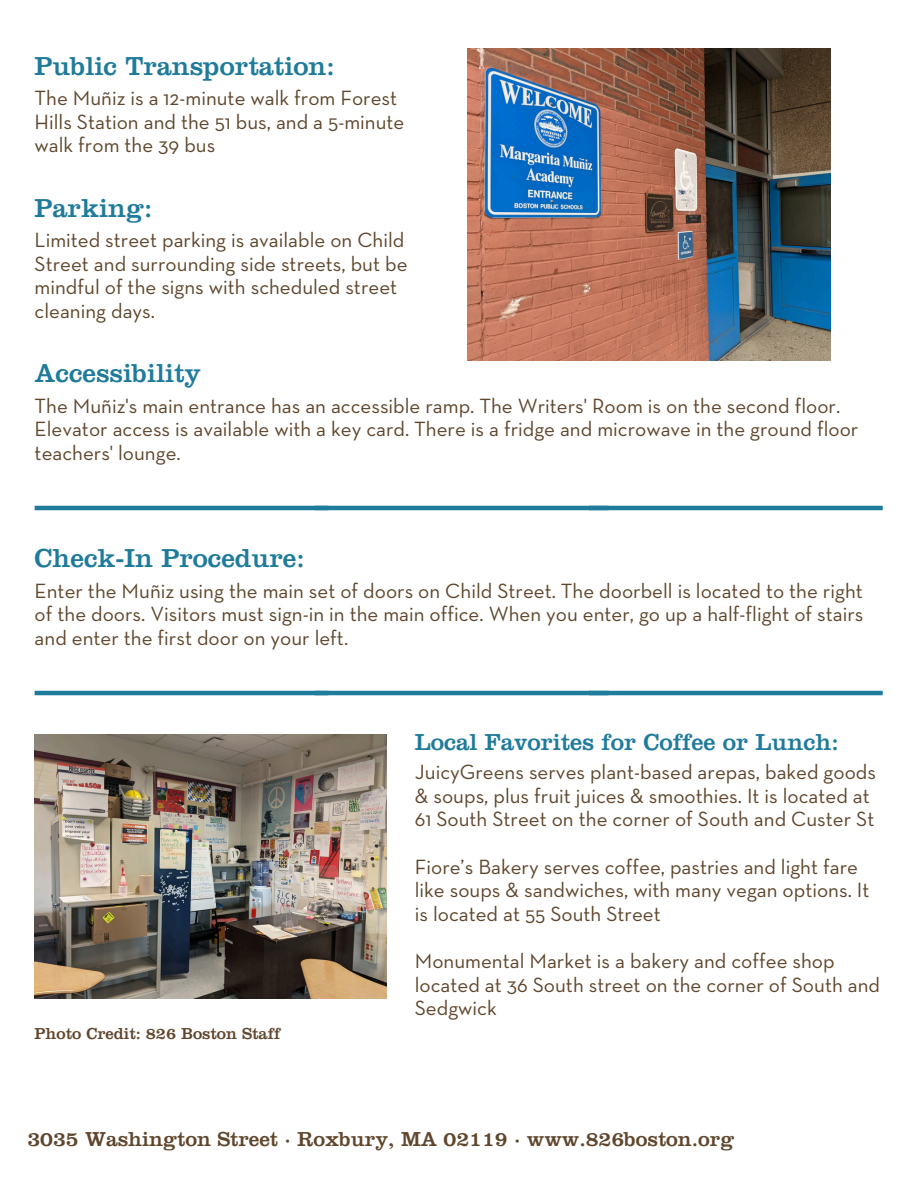
<style>
.page{position:relative;width:918px;height:1188px;background:#fff}
.page>*{position:absolute;margin:0;border:0;box-sizing:border-box;transform-origin:0 0}
.t1{font:27px "Clarendon LT Std";color:#1f7b9b}
.t2{font:24px "Clarendon LT Std";color:#1f7b9b}
.t3{font:21px/23.7px "Neutraface Text";color:#5f462c}
.t4{font:21px "Clarendon LT Std";color:#5f462c}
.t5{font:16.5px "Clarendon LT Std";color:#5f462c}
</style>
<div class="page">
<hr style="left:35px;top:506px;width:293px;height:4px;background:#1f7b9b">
<hr style="left:589px;top:506px;width:294px;height:4px;background:#1f7b9b">
<hr style="left:315px;top:506px;width:293px;height:4px;background:#1f7b9b">
<hr style="left:35px;top:691px;width:293px;height:4px;background:#1f7b9b">
<hr style="left:589px;top:691px;width:294px;height:4px;background:#1f7b9b">
<hr style="left:315px;top:691px;width:293px;height:4px;background:#1f7b9b">
<img style="left:467px;top:48px;width:364px;height:313px">
<img style="left:35px;top:735px;width:352px;height:263px">
<p class="t1" style="left:35px;top:57px;width:302px">Public Transportation:</p>
<h2 class="t3" style="left:35px;top:87px;width:371px">The Muñiz is a 12-minute walk from Forest<br>Hills Station and the 51 bus, and a 5-minute walk from the 39 bus</h2>
<h3 class="t1" style="left:35px;top:199px;width:119px">Parking:</h3>
<h3 class="t3" style="left:35px;top:229px;width:374px">Limited street parking is available on Child Street and surrounding side streets, but be mindful of the signs with scheduled street cleaning days.</h3>
<h3 class="t1" style="left:35px;top:364px;width:168px">Accessibility</h3>
<p class="t3" style="left:35px;top:395px;width:825px">The Muñiz's main entrance has an accessible ramp. The Writers' Room is on the second floor.<br>Elevator access is available with a key card. There is a fridge and microwave in the ground floor teachers' lounge.</p>
<h1 class="t1" style="left:35px;top:549px;width:272px">Check-In Procedure:</h1>
<h3 class="t3" style="left:35px;top:580px;width:830px;text-align:justify">Enter the Muñiz using the main set of doors on Child Street. The doorbell is located to the right of the doors. Visitors must sign-in in the main office. When you enter, go up a half-flight of stairs and enter the first door on your left.</h3>
<h3 class="t5" style="left:35px;top:1028px;width:247px">Photo Credit: 826 Boston Staff</h3>
<p class="t2" style="left:415px;top:734px;width:425px">Local Favorites for Coffee or Lunch:</p>
<h1 class="t3" style="left:415px;top:761px;width:463px">JuicyGreens serves plant-based arepas, baked goods &amp; soups, plus fruit juices &amp; smoothies. It is located at<br>61 South Street on the corner of South and Custer St</h1>
<h3 class="t3" style="left:415px;top:856px;width:456px">Fiore’s Bakery serves coffee, pastries and light fare like soups &amp; sandwiches, with many vegan options. It is located at 55 South Street</h3>
<h1 class="t3" style="left:415px;top:950px;width:467px">Monumental Market is a bakery and coffee shop located at 36 South street on the corner of South and<br>Sedgwick</h1>
<p class="t4" style="left:27px;top:1132px;width:709px">3035 Washington Street · Roxbury, MA 02119 · www.826boston.org</p>
</div>
